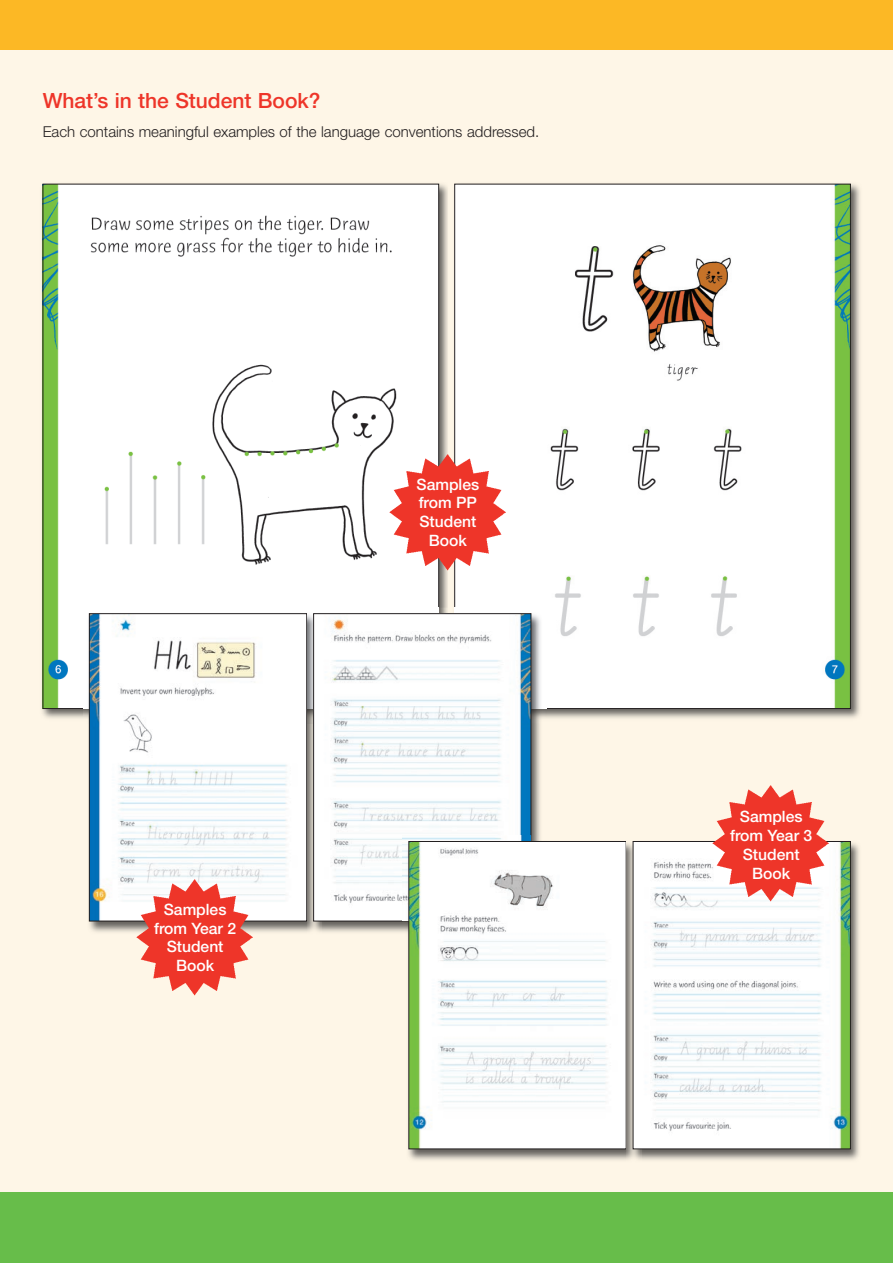
<style>
.page{position:relative;width:893px;height:1263px;background:#fff}
.page>*{position:absolute;margin:0;border:0;box-sizing:border-box;transform-origin:0 0}
.t1{font:500 21px "Helvetica Neue";color:#ee3529}
.t2{font:500 15.6px/18.8px "Helvetica Neue";color:#fff;text-align:center}
.t3{font:300 15px "Helvetica Neue";color:#231f20}
</style>
<div class="page">
<div style="left:0;top:50px;width:892px;height:1143px;background:#fef6e7"></div>
<div style="left:0;top:0;width:892px;height:50px;background:#fcb825"></div>
<div style="left:0;top:1193px;width:892px;height:70px;background:#67bd4a"></div>
<img style="left:37px;top:178px;width:828px;height:546px">
<img style="left:45px;top:186px;width:392px;height:521px">
<div style="left:448px;top:178px;width:6px;height:430px;background:#fdf5e6"></div>
<img style="left:456px;top:186px;width:392px;height:521px">
<img style="left:83px;top:608px;width:224px;height:328px">
<img style="left:91px;top:615px;width:214px;height:304px">
<div style="left:89px;top:613px;width:218px;height:308px;border:1px solid #231f20"></div>
<img style="left:307px;top:608px;width:239px;height:328px">
<img style="left:322px;top:608px;width:116px;height:5px">
<img style="left:455px;top:608px;width:91px;height:100px">
<svg style="left:307px;top:708px;width:6px;height:2px"></svg>
<img style="left:315px;top:615px;width:214px;height:304px">
<div style="left:313px;top:613px;width:218px;height:308px;border:1px solid #231f20"></div>
<img style="left:402px;top:835px;width:463px;height:329px">
<img style="left:402px;top:835px;width:128px;height:86px">
<img style="left:410px;top:843px;width:214px;height:304px">
<img style="left:627px;top:835px;width:14px;height:329px">
<img style="left:635px;top:843px;width:213px;height:304px">
<img style="left:137px;top:879px;width:115px;height:116px">
<img style="left:713px;top:786px;width:115px;height:116px">
<img style="left:389px;top:454px;width:116px;height:116px">
<h1 class="t1" style="left:43px;top:88px;width:279px">What’s in the Student Book?</h1>
<p class="t3" style="left:43px;top:123px;width:498px">Each contains meaningful examples of the language conventions addressed.</p>
<p class="t2" style="left:154px;top:900px;width:84px">Samples from Year 2<br>Student<br>Book</p>
<p class="t2" style="left:416px;top:475px;width:64px">Samples from PP<br>Student<br>Book</p>
<p class="t2" style="left:730px;top:807px;width:84px">Samples from Year 3<br>Student<br>Book</p>
</div>
